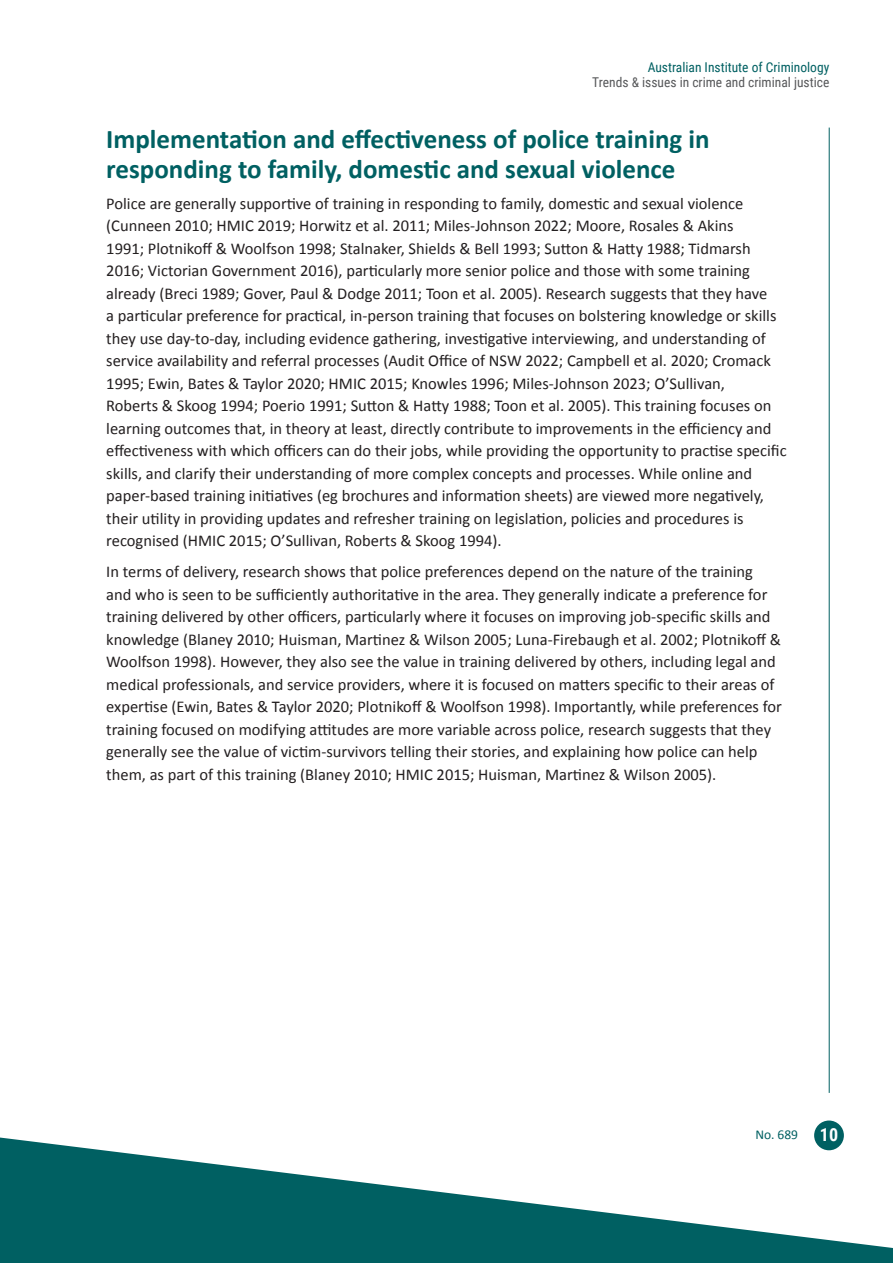
<style>
.page{position:relative;width:893px;height:1263px;background:#fff}
.page>*{position:absolute;margin:0;border:0;box-sizing:border-box;transform-origin:0 0}
.t1{font:700 27px/30px "Calibri";color:#006062}
.body{font:16.5px/22.5px "Calibri";color:#231f20}
.t2{font:13.5px "Roboto Condensed";color:#57585a}
.t3{font:13.5px "Roboto Condensed";color:#006062}
.t4{font:13.5px "Calibri";color:#006062}
.s1{font-family:"Roboto Condensed";font-weight:700;font-size:18px;color:#fff}
</style>
<div class="page">
<hr style="left:829px;top:128px;width:1px;height:965px;background:#006062">
<div style="left:814px;top:1120px;width:30px;height:30px;background:#006062;border-radius:50%"></div>
<svg style="left:0;top:1137px;width:893px;height:126px;fill:#006062"></svg>
<p class="t3" style="left:648px;top:57px;width:183px">Australian Institute of Criminology</p>
<p class="t2" style="left:592px;top:73px;width:239px">Trends &amp; issues in crime and criminal justice</p>
<h1 class="t1" style="left:106px;top:123px;width:605px">Implementation and effectiveness of police training in responding to family, domestic and sexual violence</h1>
<p class="body" style="left:106px;top:192px;width:682px">Police are generally supportive of training in responding to family, domestic and sexual violence (Cunneen 2010; HMIC 2019; Horwitz et al. 2011; Miles-Johnson 2022; Moore, Rosales &amp; Akins<br>1991; Plotnikoff &amp; Woolfson 1998; Stalnaker, Shields &amp; Bell 1993; Sutton &amp; Hatty 1988; Tidmarsh 2016; Victorian Government 2016), particularly more senior police and those with some training already (Breci 1989; Gover, Paul &amp; Dodge 2011; Toon et al. 2005). Research suggests that they have<br>a particular preference for practical, in-person training that focuses on bolstering knowledge or skills they use day-to-day, including evidence gathering, investigative interviewing, and understanding of service availability and referral processes (Audit Office of NSW 2022; Campbell et al. 2020; Cromack 1995; Ewin, Bates &amp; Taylor 2020; HMIC 2015; Knowles 1996; Miles-Johnson 2023; O’Sullivan,<br>Roberts &amp; Skoog 1994; Poerio 1991; Sutton &amp; Hatty 1988; Toon et al. 2005). This training focuses on learning outcomes that, in theory at least, directly contribute to improvements in the efficiency and effectiveness with which officers can do their jobs, while providing the opportunity to practise specific skills, and clarify their understanding of more complex concepts and processes. While online and paper-based training initiatives (eg brochures and information sheets) are viewed more negatively, their utility in providing updates and refresher training on legislation, policies and procedures is recognised (HMIC 2015; O’Sullivan, Roberts &amp; Skoog 1994).</p>
<p class="body" style="left:106px;top:560px;width:677px">In terms of delivery, research shows that police preferences depend on the nature of the training and who is seen to be sufficiently authoritative in the area. They generally indicate a preference for training delivered by other officers, particularly where it focuses on improving job-specific skills and knowledge (Blaney 2010; Huisman, Martinez &amp; Wilson 2005; Luna-Firebaugh et al. 2002; Plotnikoff &amp; Woolfson 1998). However, they also see the value in training delivered by others, including legal and medical professionals, and service providers, where it is focused on matters specific to their areas of expertise (Ewin, Bates &amp; Taylor 2020; Plotnikoff &amp; Woolfson 1998). Importantly, while preferences for training focused on modifying attitudes are more variable across police, research suggests that they generally see the value of victim-survivors telling their stories, and explaining how police can help them, as part of this training (Blaney 2010; HMIC 2015; Huisman, Martinez &amp; Wilson 2005).</p>
<p class="t4" style="left:755px;top:1125px;width:84px">No. 689 <span class="s1">10</span></p>
</div>
